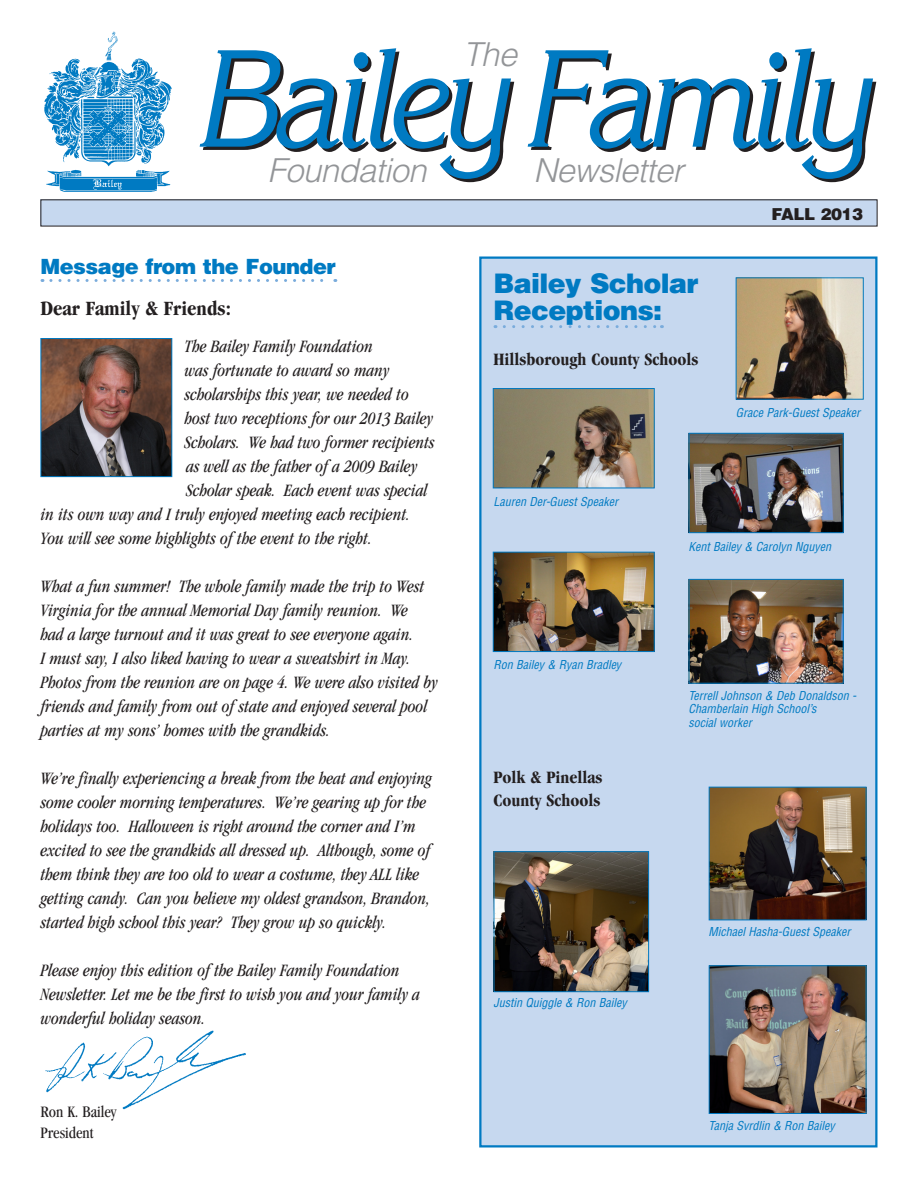
<style>
.page{position:relative;width:918px;height:1188px;background:#fff}
.page>*{position:absolute;margin:0;border:0;box-sizing:border-box;transform-origin:0 0}
.t1{font:italic 300 33px "Helvetica";letter-spacing:-.02em;color:#939598}
.Heads{font:900 27px/27px "Helvetica";letter-spacing:-.025em;color:#007ac2}
.Heads-2{font:900 21px "Helvetica";letter-spacing:-.025em;color:#007ac2}
.t2{font:700 condensed 21px "Garamond";color:#231f20}
.t3{font:italic condensed 18px/24px "Garamond";color:#231f20;scale:.96 1}
.t4{font:700 condensed 18px/22.5px "Garamond";color:#231f20}
.t5{font:condensed 16.5px "Garamond";color:#231f20}
.t6{font:900 16.5px "Helvetica";letter-spacing:-.025em;color:#231f20}
.captions{font:italic condensed 12px/13.5px "Helvetica";color:#007ac2}
</style>
<div class="page">
<div style="left:41px;top:200px;width:836px;height:26px;background:#c6d8ef"></div>
<img style="left:44px;top:31px;width:128px;height:161px">
<svg style="left:200px;top:48px;width:314px;height:134px"></svg>
<svg style="left:528px;top:48px;width:348px;height:134px"></svg>
<svg style="left:51px;top:279px;width:285px;height:3px"></svg>
<img style="left:45px;top:1030px;width:201px;height:80px">
<img style="left:42px;top:340px;width:128px;height:135px">
<div style="left:40px;top:338px;width:132px;height:139px;border:1px solid #007ac2"></div>
<div style="left:480px;top:258px;width:396px;height:888px;background:#c6d8ef"></div>
<svg style="left:504px;top:325px;width:158px;height:3px"></svg>
<div style="left:479px;top:256px;width:399px;height:892px;border:2px solid #007ac2"></div>
<img style="left:495px;top:390px;width:158px;height:96px">
<div style="left:493px;top:388px;width:162px;height:100px;border:1px solid #0079c2"></div>
<img style="left:690px;top:435px;width:152px;height:96px">
<div style="left:688px;top:433px;width:156px;height:100px;border:1px solid #0079c2"></div>
<img style="left:495px;top:554px;width:158px;height:96px">
<div style="left:493px;top:552px;width:162px;height:100px;border:1px solid #0079c2"></div>
<img style="left:690px;top:581px;width:152px;height:101px">
<div style="left:688px;top:579px;width:156px;height:105px;border:1px solid #0079c2"></div>
<img style="left:711px;top:789px;width:154px;height:129px">
<div style="left:709px;top:787px;width:158px;height:133px;border:1px solid #0079c2"></div>
<img style="left:711px;top:967px;width:154px;height:145px">
<div style="left:709px;top:965px;width:158px;height:149px;border:1px solid #0079c2"></div>
<img style="left:496px;top:853px;width:151px;height:137px">
<div style="left:494px;top:851px;width:155px;height:141px;border:1px solid #0079c2"></div>
<img style="left:738px;top:279px;width:124px;height:119px">
<div style="left:736px;top:277px;width:128px;height:123px;border:1px solid #0079c2"></div>
<p class="t1" style="left:463px;top:34px;width:55px">The</p>
<p class="t1" style="left:267px;top:150px;width:161px">Foundation</p>
<p class="t1" style="left:533px;top:150px;width:151px">Newsletter</p>
<p class="t6" style="left:772px;top:203px;width:93px">FALL 2013</p>
<p class="Heads-2" style="left:40px;top:252px;width:297px">Message from the Founder</p>
<p class="t2" style="left:40px;top:296px;width:192px">Dear Family &amp; Friends:</p>
<p class="t3" style="left:184px;top:335px;width:198px">The Bailey Family Foundation</p>
<p class="t3" style="left:184px;top:359px;width:215px">was fortunate to award so many</p>
<p class="t3" style="left:184px;top:383px;width:235px">scholarships this year, we needed to</p>
<p class="t3" style="left:184px;top:407px;width:261px">host two receptions for our 2013 Bailey</p>
<p class="t3" style="left:184px;top:431px;width:262px">Scholars. We had two former recipients</p>
<p class="t3" style="left:186px;top:455px;width:243px">as well as the father of a 2009 Bailey</p>
<p class="t3" style="left:186px;top:479px;width:253px">Scholar speak. Each event was special</p>
<p class="t3" style="left:40px;top:503px;width:386px">in its own way and I truly enjoyed meeting each recipient.</p>
<p class="t3" style="left:40px;top:527px;width:347px">You will see some highlights of the event to the right.</p>
<p class="t3" style="left:40px;top:575px;width:415px">What a fun summer! The whole family made the trip to West Virginia for the annual Memorial Day family reunion. We<br>had a large turnout and it was great to see everyone again.<br>I must say, I also liked having to wear a sweatshirt in May.<br>Photos from the reunion are on page 4. We were also visited by friends and family from out of state and enjoyed several pool parties at my sons’ homes with the grandkids.</p>
<p class="t3" style="left:40px;top:767px;width:409px">We’re finally experiencing a break from the heat and enjoying some cooler morning temperatures. We’re gearing up for the holidays too. Halloween is right around the corner and I’m excited to see the grandkids all dressed up. Although, some of them think they are too old to wear a costume, they ALL like getting candy. Can you believe my oldest grandson, Brandon, started high school this year? They grow up so quickly.</p>
<p class="t3" style="left:40px;top:959px;width:397px">Please enjoy this edition of the Bailey Family Foundation<br>Newsletter. Let me be the first to wish you and your family a wonderful holiday season.</p>
<p class="t5" style="left:40px;top:1103px;width:77px">Ron K. Bailey</p>
<p class="t5" style="left:40px;top:1124px;width:55px">President</p>
<p class="Heads" style="left:494px;top:269px;width:207px">Bailey Scholar<br>Receptions:</p>
<p class="t4" style="left:494px;top:348px;width:206px">Hillsborough County Schools</p>
<p class="captions" style="left:494px;top:495px;width:126px">Lauren Der-Guest Speaker</p>
<p class="captions" style="left:736px;top:406px;width:126px">Grace Park-Guest Speaker</p>
<p class="captions" style="left:494px;top:658px;width:129px">Ron Bailey &amp; Ryan Bradley</p>
<p class="t4" style="left:494px;top:766px;width:110px">Polk &amp; Pinellas<br>County Schools</p>
<p class="captions" style="left:494px;top:996px;width:135px">Justin Quiggle &amp; Ron Bailey</p>
<p class="captions" style="left:688px;top:540px;width:144px">Kent Bailey &amp; Carolyn Nguyen</p>
<p class="captions" style="left:688px;top:688px;width:169px">Terrell Johnson &amp; Deb Donaldson -<br>Chamberlain High School’s<br>social worker</p>
<p class="captions" style="left:709px;top:925px;width:143px">Michael Hasha-Guest Speaker</p>
<p class="captions" style="left:709px;top:1118px;width:128px">Tanja Svrdlin &amp; Ron Bailey</p>
</div>
